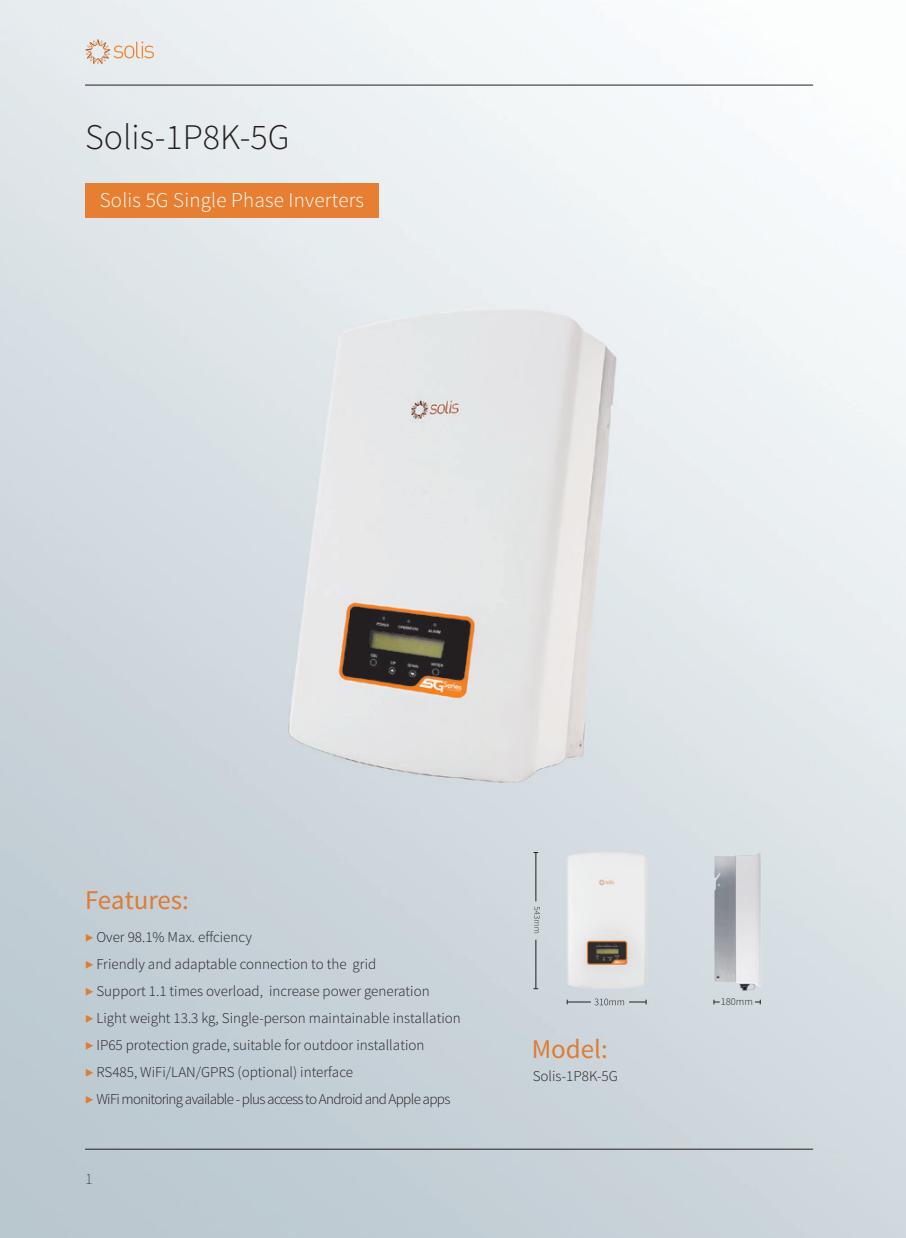
<style>
.page{position:relative;width:906px;height:1238px;background:#fff}
.page>*{position:absolute;margin:0;border:0;box-sizing:border-box;transform-origin:0 0}
.t1{font:300 36px "Source Sans Pro";color:#231f20}
.t2{font:27px "Source Sans Pro";color:#de7c33}
.t3{font:300 21px "Source Sans Pro";letter-spacing:.01em;color:#fff}
.t4{font:300 15px/27px "Source Sans Pro";color:#231f20}
.t5{font:200 13.5px "Source Han Sans SC";color:#231f20}
.t6{font:300 10.5px "Source Sans Pro";color:#231f20}
.s1{color:#de7c33}
</style>
<div class="page">
<img style="left:0;top:0;width:906px;height:1237px">
<hr style="left:85px;top:1148px;width:728px;height:1px;background:#231f20">
<hr style="left:85px;top:85px;width:728px;height:1px;background:#231f20">
<div style="left:85px;top:183px;width:293px;height:34px;background:#e77f32"></div>
<hr style="left:535px;top:939px;width:1px;height:49px;background:#231f20">
<svg style="left:713px;top:999px;width:6px;height:5px"></svg>
<hr style="left:535px;top:852px;width:1px;height:49px;background:#231f20">
<svg style="left:755px;top:999px;width:6px;height:5px"></svg>
<img style="left:708px;top:853px;width:54px;height:141px">
<img style="left:557px;top:842px;width:100px;height:157px">
<svg style="left:567px;top:998px;width:80px;height:7px"></svg>
<svg style="left:534px;top:906px;width:6px;height:27px"></svg>
<svg style="left:85px;top:39px;width:69px;height:25px"></svg>
<h1 class="t1" style="left:85px;top:115px;width:206px">Solis-1P8K-5G</h1>
<h3 class="t3" style="left:100px;top:187px;width:266px">Solis 5G Single Phase Inverters</h3>
<h2 class="t2" style="left:85px;top:883px;width:105px">Features:</h2>
<p class="t4" style="left:85px;top:923px;width:377px"><span class="s1">▶</span> Over 98.1% Max. effciency<br><span class="s1">▶</span> Friendly and adaptable connection to the grid<br><span class="s1">▶</span> Support 1.1 times overload, increase power generation<br><span class="s1">▶</span> Light weight 13.3 kg, Single-person maintainable installation <span class="s1">▶</span> IP65 protection grade, suitable for outdoor installation<br><span class="s1">▶</span> RS485, WiFi/LAN/GPRS (optional) interface<br><span class="s1">▶</span> WiFi monitoring available - plus access to Android and Apple apps</p>
<p class="t5" style="left:85px;top:1171px;width:9px">1</p>
<h2 class="t2" style="left:531px;top:1032px;width:78px">Model:</h2>
<p class="t4" style="left:533px;top:1062px;width:87px">Solis-1P8K-5G</p>
<p class="t6" style="left:721px;top:995px;width:34px">180mm</p>
</div>
